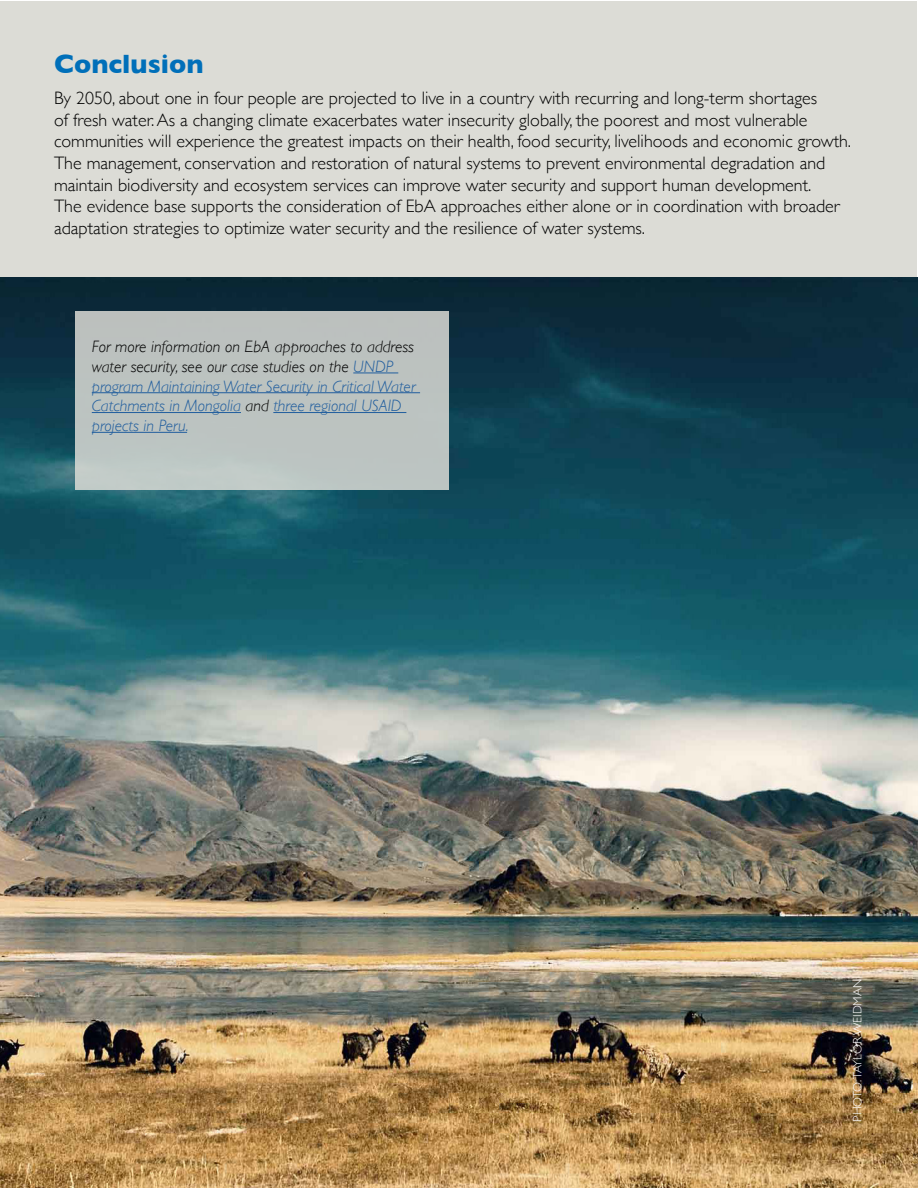
<style>
.page{position:relative;width:918px;height:1188px;background:#fff}
.page>*{position:absolute;margin:0;border:0;box-sizing:border-box;transform-origin:0 0}
.t1{font:700 27px "Gill Sans";color:#006fb9}
.t2{font:300 18px/21.6px "Gill Sans";color:#000}
.t3{font:italic 300 16.5px/19.8px "Gill Sans";color:#215e9e}
.t4{font:300 12px "Gill Sans";color:#fff}
.s1{color:#000}
</style>
<div class="page">
<div style="left:1px;top:1px;width:916px;height:283px;background:#dcdcd6"></div>
<img style="left:0;top:277px;width:918px;height:911px">
<div style="left:75px;top:311px;width:373px;height:179px;background:#bcc3c0"></div>
<hr style="left:353px;top:373px;width:45px;height:1px;background:#215e9e">
<hr style="left:92px;top:392px;width:328px;height:1px;background:#215e9e">
<hr style="left:92px;top:412px;width:149px;height:1px;background:#215e9e">
<hr style="left:273px;top:412px;width:133px;height:1px;background:#215e9e">
<hr style="left:92px;top:432px;width:95px;height:1px;background:#215e9e">
<h1 class="t1" style="left:54px;top:42px;width:151px">Conclusion</h1>
<p class="t2" style="left:54px;top:87px;width:799px">By 2050, about one in four people are projected to live in a country with recurring and long-term shortages<br>of fresh water. As a changing climate exacerbates water insecurity globally, the poorest and most vulnerable communities will experience the greatest impacts on their health, food security, livelihoods and economic growth.<br>The management, conservation and restoration of natural systems to prevent environmental degradation and maintain biodiversity and ecosystem services can improve water security and support human development.<br>The evidence base supports the consideration of EbA approaches either alone or in coordination with broader adaptation strategies to optimize water security and the resilience of water systems.</p>
<p class="t3" style="left:92px;top:337px;width:325px"><span class="s1">For more information on EbA approaches to address water security, see our case studies on the</span> UNDP program Maintaining Water Security in Critical Water Catchments in Mongolia <span class="s1">and</span> three regional USAID projects in Peru.</p>
<p class="t4" style="left:848px;top:1122px;width:144px;rotate:-90deg">PHOTO:TAYLOR WEIDMAN</p>
</div>
